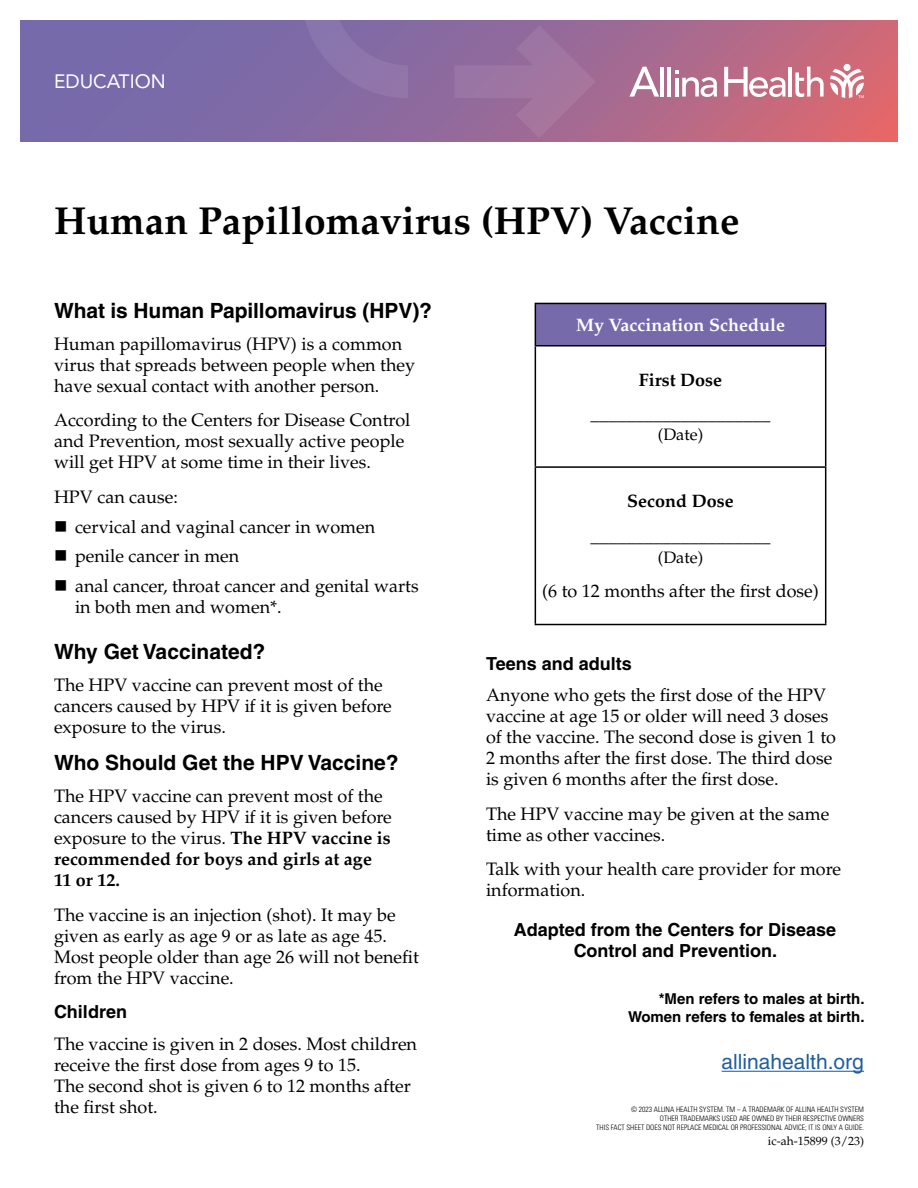
<style>
.page{position:relative;width:918px;height:1188px;background:#fff}
.page>*{position:absolute;margin:0;border:0;box-sizing:border-box;transform-origin:0 0}
.t1{font:700 39px "Palatino LT Pro";color:#000}
.t2{font:700 21px "Helvetica LT Pro";color:#000}
.t3{font:21px "Helvetica LT Pro";color:#215e9e}
.t4{font:19.2px "Avenir LT Std";color:#fff}
.t5{font:18px/21px "Palatino LT Pro";color:#000}
.t6{font:700 18px/21px "Helvetica LT Pro";color:#000;text-align:center}
.t7{font:700 18px "Palatino LT Pro";color:#fff}
.t8{font:700 18px "Palatino LT Pro";color:#000}
.t9{font:16.5px "Palatino LT Pro";color:#000}
.t10{font:700 15px/18px "Helvetica LT Pro";color:#000;text-align:right}
.t11{font:12px "Palatino LT Pro";color:#000}
.t12{font:300 condensed 7.5px/9px "Univers LT Pro";color:#000;text-align:right}
.s1{font-weight:700}
</style>
<div class="page">
<hr style="left:722px;top:1071px;width:142px;height:1px;background:#215e9e">
<div style="left:535px;top:303px;width:291px;height:43px;background:#766aab"></div>
<hr style="left:535px;top:303px;width:291px;height:1px;background:#000">
<hr style="left:535px;top:304px;width:1px;height:41px;background:#000">
<hr style="left:825px;top:304px;width:1px;height:41px;background:#000">
<hr style="left:535px;top:345px;width:291px;height:1px;background:#000">
<hr style="left:535px;top:346px;width:1px;height:120px;background:#000">
<hr style="left:825px;top:346px;width:1px;height:120px;background:#000">
<hr style="left:535px;top:466px;width:291px;height:2px;background:#000">
<hr style="left:535px;top:468px;width:1px;height:156px;background:#000">
<hr style="left:825px;top:468px;width:1px;height:156px;background:#000">
<hr style="left:535px;top:624px;width:291px;height:1px;background:#000">
<svg style="left:20px;top:20px;width:878px;height:122px;background:#986997"></svg>
<svg style="left:830px;top:69px;width:34px;height:29px"></svg>
<div style="left:844px;top:64px;width:7px;height:7px;background:#fff;border-radius:50%"></div>
<hr style="left:660px;top:67px;width:4px;height:30px;background:#fff">
<hr style="left:667px;top:67px;width:4px;height:30px;background:#fff">
<hr style="left:789px;top:67px;width:3px;height:30px;background:#fff">
<svg style="left:795px;top:67px;width:29px;height:30px"></svg>
<svg style="left:675px;top:71px;width:42px;height:26px"></svg>
<svg style="left:629px;top:67px;width:30px;height:30px"></svg>
<svg style="left:724px;top:67px;width:62px;height:30px"></svg>
<svg style="left:454px;top:25px;width:142px;height:113px;background:#9b6e9c"></svg>
<svg style="left:301px;top:20px;width:127px;height:78px;background:#876ea6"></svg>
<p class="t4" style="left:54px;top:70px;width:113px">EDUCATION</p>
<h1 class="t1" style="left:54px;top:196px;width:687px">Human Papillomavirus (HPV) Vaccine</h1>
<p class="t2" style="left:54px;top:298px;width:380px">What is Human Papillomavirus (HPV)?</p>
<p class="t5" style="left:54px;top:333px;width:363px">Human papillomavirus (HPV) is a common virus that spreads between people when they have sexual contact with another person.</p>
<p class="t5" style="left:54px;top:410px;width:358px">According to the Centers for Disease Control and Prevention, most sexually active people will get HPV at some time in their lives.</p>
<p class="t5" style="left:75px;top:482px;width:345px;line-height:29.7px;text-indent:-21px">HPV can cause:<br>cervical and vaginal cancer in women penile cancer in men<br>anal cancer, throat cancer and genital warts</p>
<p class="t5" style="left:75px;top:597px;width:208px">in both men and women*.</p>
<p class="t2" style="left:54px;top:639px;width:213px">Why Get Vaccinated?</p>
<p class="t5" style="left:54px;top:674px;width:339px">The HPV vaccine can prevent most of the cancers caused by HPV if it is given before exposure to the virus.</p>
<p class="t2" style="left:54px;top:750px;width:346px">Who Should Get the HPV Vaccine?</p>
<p class="t5" style="left:54px;top:786px;width:339px">The HPV vaccine can prevent most of the cancers caused by HPV if it is given before exposure to the virus. <span class="s1">The HPV vaccine is recommended for boys and girls at age<br>11 or 12.</span></p>
<p class="t5" style="left:54px;top:904px;width:366px">The vaccine is an injection (shot). It may be given as early as age 9 or as late as age 45.<br>Most people older than age 26 will not benefit from the HPV vaccine.</p>
<p class="t6" style="left:54px;top:1001px;width:75px">Children</p>
<p class="t5" style="left:54px;top:1034px;width:365px">The vaccine is given in 2 doses. Most children receive the first dose from ages 9 to 15.<br>The second shot is given 6 to 12 months after the first shot.</p>
<p class="t7" style="left:576px;top:314px;width:210px">My Vaccination Schedule</p>
<p class="t8" style="left:639px;top:369px;width:85px">First Dose</p>
<p class="t5" style="left:591px;top:404px;width:181px">____________________</p>
<p class="t9" style="left:658px;top:424px;width:47px">(Date)</p>
<p class="t8" style="left:627px;top:490px;width:108px">Second Dose</p>
<p class="t5" style="left:591px;top:525px;width:181px">____________________</p>
<p class="t9" style="left:658px;top:547px;width:47px">(Date)</p>
<p class="t5" style="left:542px;top:581px;width:278px">(6 to 12 months after the first dose)</p>
<p class="t6" style="left:486px;top:653px;width:147px">Teens and adults</p>
<p class="t5" style="left:486px;top:685px;width:352px">Anyone who gets the first dose of the HPV vaccine at age 15 or older will need 3 doses of the vaccine. The second dose is given 1 to 2 months after the first dose. The third dose is given 6 months after the first dose.</p>
<p class="t5" style="left:486px;top:803px;width:345px">The HPV vaccine may be given at the same time as other vaccines.</p>
<p class="t5" style="left:486px;top:859px;width:357px">Talk with your health care provider for more information.</p>
<p class="t6" style="left:514px;top:920px;width:324px">Adapted from the Centers for Disease<br>Control and Prevention.</p>
<p class="t10" style="left:628px;top:990px;width:238px">*Men refers to males at birth.<br>Women refers to females at birth.</p>
<p class="t3" style="left:722px;top:1050px;width:144px">allinahealth.org</p>
<p class="t12" style="left:596px;top:1105px;width:269px">© 2023 ALLINA HEALTH SYSTEM. TM – A TRADEMARK OF ALLINA HEALTH SYSTEM<br>OTHER TRADEMARKS USED ARE OWNED BY THEIR RESPECTIVE OWNERS<br>THIS FACT SHEET DOES NOT REPLACE MEDICAL OR PROFESSIONAL ADVICE; IT IS ONLY A GUIDE.</p>
<p class="t11" style="left:768px;top:1134px;width:98px">ic-ah-15899 (3/23)</p>
</div>
